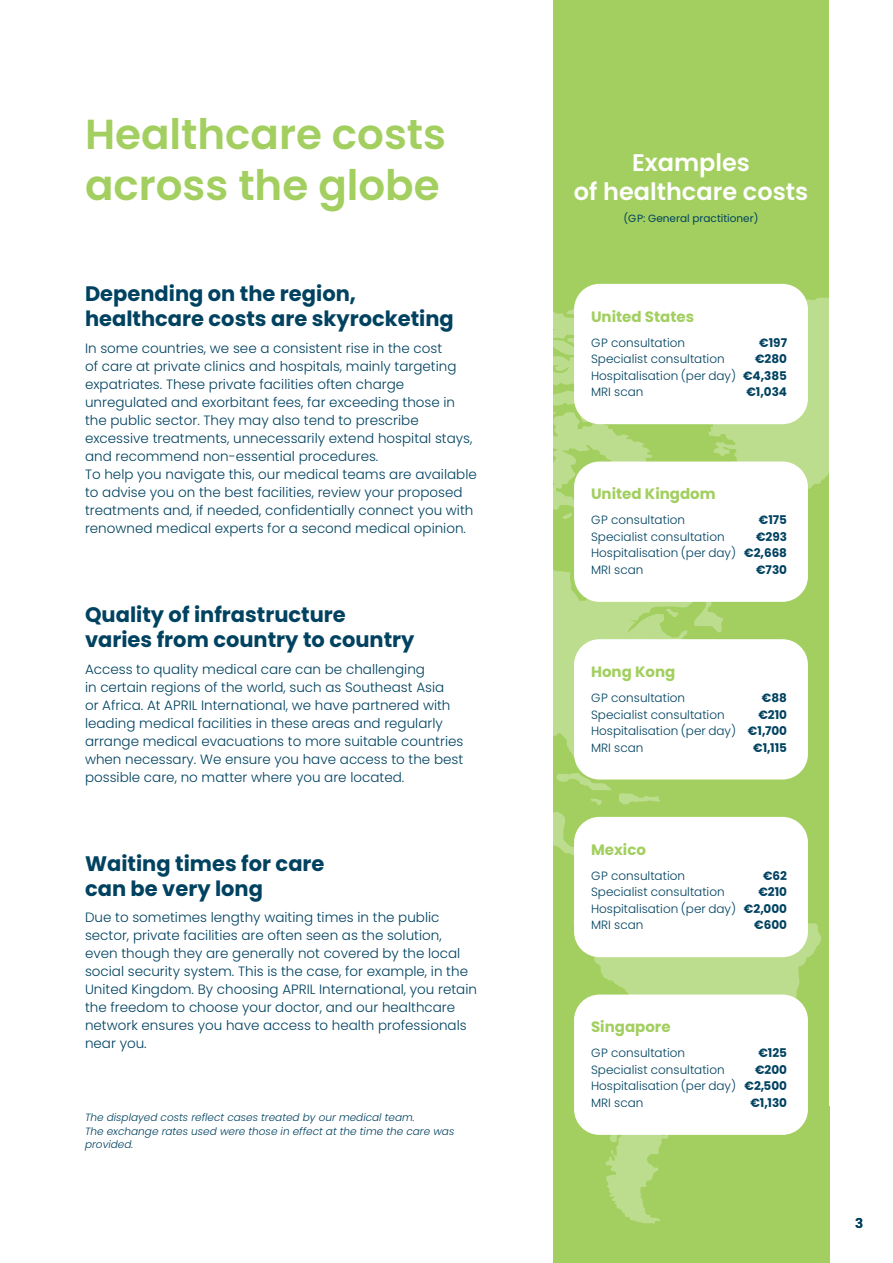
<style>
.page{position:relative;width:893px;height:1263px;background:#fff}
.page>*{position:absolute;margin:0;border:0;box-sizing:border-box;transform-origin:0 0}
.t1{font:600 42px/50.4px "Poppins";color:#a2cf5f}
.t2{font:600 24px/28.8px "Poppins";color:#fff;text-align:center}
.t3{font:700 21px/25.2px "Poppins";color:#004260}
.t4{font:700 15px "Poppins";color:#a2cf5f}
.t5{font:300 13.5px/18px "Poppins";color:#004260}
.t6{font:600 13.5px "Poppins";color:#004260}
.t7{font:300 12px/16.5px "Poppins";color:#004260;text-align:justify}
.t8{font:700 12px "Poppins";color:#004260}
.t9{font:italic 300 10.5px/13.5px "Poppins";color:#004260}
.t10{font:10.5px "Poppins";color:#004260}
.s1{font-weight:700}
</style>
<div class="page">
<div style="left:553px;top:0;width:276px;height:1263px;background:#a2cf5f"></div>
<svg style="left:553px;top:298px;width:276px;height:926px"></svg>
<div style="left:574px;top:284px;width:234px;height:140px;background:#fff;border-radius:26px"></div>
<div style="left:574px;top:461px;width:234px;height:141px;background:#fff;border-radius:26px"></div>
<div style="left:574px;top:639px;width:234px;height:140px;background:#fff;border-radius:26px"></div>
<div style="left:574px;top:817px;width:234px;height:140px;background:#fff;border-radius:26px"></div>
<div style="left:574px;top:994px;width:234px;height:141px;background:#fff;border-radius:26px"></div>
<h1 class="t1" style="left:85px;top:109px;width:363px">Healthcare costs across the globe</h1>
<h3 class="t3" style="left:85px;top:281px;width:370px">Depending on the region, healthcare costs are skyrocketing</h3>
<p class="t5" style="left:85px;top:339px;width:393px">In some countries, we see a consistent rise in the cost<br>of care at private clinics and hospitals, mainly targeting expatriates. These private facilities often charge unregulated and exorbitant fees, far exceeding those in the public sector. They may also tend to prescribe excessive treatments, unnecessarily extend hospital stays, and recommend non-essential procedures.<br>To help you navigate this, our medical teams are available to advise you on the best facilities, review your proposed treatments and, if needed, confidentially connect you with renowned medical experts for a second medical opinion.</p>
<h3 class="t3" style="left:85px;top:602px;width:331px">Quality of infrastructure varies from country to country</h3>
<p class="t5" style="left:85px;top:660px;width:380px">Access to quality medical care can be challenging<br>in certain regions of the world, such as Southeast Asia<br>or Africa. At APRIL International, we have partnered with leading medical facilities in these areas and regularly arrange medical evacuations to more suitable countries when necessary. We ensure you have access to the best possible care, no matter where you are located.</p>
<h3 class="t3" style="left:85px;top:851px;width:241px">Waiting times for care can be very long</h3>
<p class="t5" style="left:85px;top:909px;width:393px">Due to sometimes lengthy waiting times in the public sector, private facilities are often seen as the solution, even though they are generally not covered by the local social security system. This is the case, for example, in the United Kingdom. By choosing APRIL International, you retain the freedom to choose your doctor, and our healthcare network ensures you have access to health professionals near you.</p>
<p class="t9" style="left:85px;top:1111px;width:371px">The displayed costs reflect cases treated by our medical team.<br>The exchange rates used were those in effect at the time the care was provided.</p>
<h2 class="t2" style="left:574px;top:148px;width:236px">Examples<br>of healthcare costs</h2>
<p class="t10" style="left:623px;top:212px;width:136px">(GP: General practitioner)</p>
<p class="t4" style="left:591px;top:308px;width:105px">United States</p>
<p class="t7" style="left:591px;top:334px;width:95px">GP consultation</p>
<p class="t8" style="left:759px;top:335px;width:29px">€197</p>
<p class="t7" style="left:591px;top:351px;width:135px">Specialist consultation</p>
<p class="t7" style="left:591px;top:351px;width:197px;text-indent:164px"><span class="s1">€280<br></span>Hospitalisation (per day) <span class="s1">€4,385<br></span>MRI scan</p>
<p class="t8" style="left:746px;top:385px;width:42px">€1,034</p>
<p class="t4" style="left:591px;top:485px;width:126px">United Kingdom</p>
<p class="t7" style="left:591px;top:512px;width:95px">GP consultation</p>
<p class="t8" style="left:759px;top:513px;width:30px">€175</p>
<p class="t7" style="left:591px;top:528px;width:135px">Specialist consultation</p>
<p class="t7" style="left:591px;top:528px;width:197px;text-indent:165px"><span class="s1">€293<br></span>Hospitalisation (per day) <span class="s1">€2,668<br></span>MRI scan</p>
<p class="t8" style="left:756px;top:563px;width:33px">€730</p>
<p class="t4" style="left:591px;top:663px;width:86px">Hong Kong</p>
<p class="t7" style="left:591px;top:690px;width:95px">GP consultation</p>
<p class="t8" style="left:762px;top:691px;width:27px">€88</p>
<p class="t7" style="left:591px;top:706px;width:135px">Specialist consultation</p>
<p class="t7" style="left:591px;top:706px;width:197px;text-indent:167px"><span class="s1">€210<br></span>Hospitalisation (per day) <span class="s1">€1,700<br></span>MRI scan</p>
<p class="t8" style="left:753px;top:740px;width:35px">€1,115</p>
<p class="t4" style="left:591px;top:841px;width:56px">Mexico</p>
<p class="t7" style="left:591px;top:867px;width:95px">GP consultation</p>
<p class="t8" style="left:763px;top:868px;width:26px">€62</p>
<p class="t7" style="left:591px;top:884px;width:135px">Specialist consultation</p>
<p class="t7" style="left:591px;top:884px;width:197px;text-indent:167px"><span class="s1">€210<br></span>Hospitalisation (per day) <span class="s1">€2,000<br></span>MRI scan</p>
<p class="t8" style="left:754px;top:918px;width:34px">€600</p>
<p class="t4" style="left:591px;top:1018px;width:81px">Singapore</p>
<p class="t7" style="left:591px;top:1045px;width:95px">GP consultation</p>
<p class="t8" style="left:758px;top:1046px;width:30px">€125</p>
<p class="t7" style="left:591px;top:1061px;width:135px">Specialist consultation</p>
<p class="t7" style="left:591px;top:1061px;width:197px;text-indent:164px"><span class="s1">€200<br></span>Hospitalisation (per day) <span class="s1">€2,500<br></span>MRI scan</p>
<p class="t8" style="left:750px;top:1096px;width:38px">€1,130</p>
<p class="t6" style="left:855px;top:1215px;width:10px">3</p>
</div>
